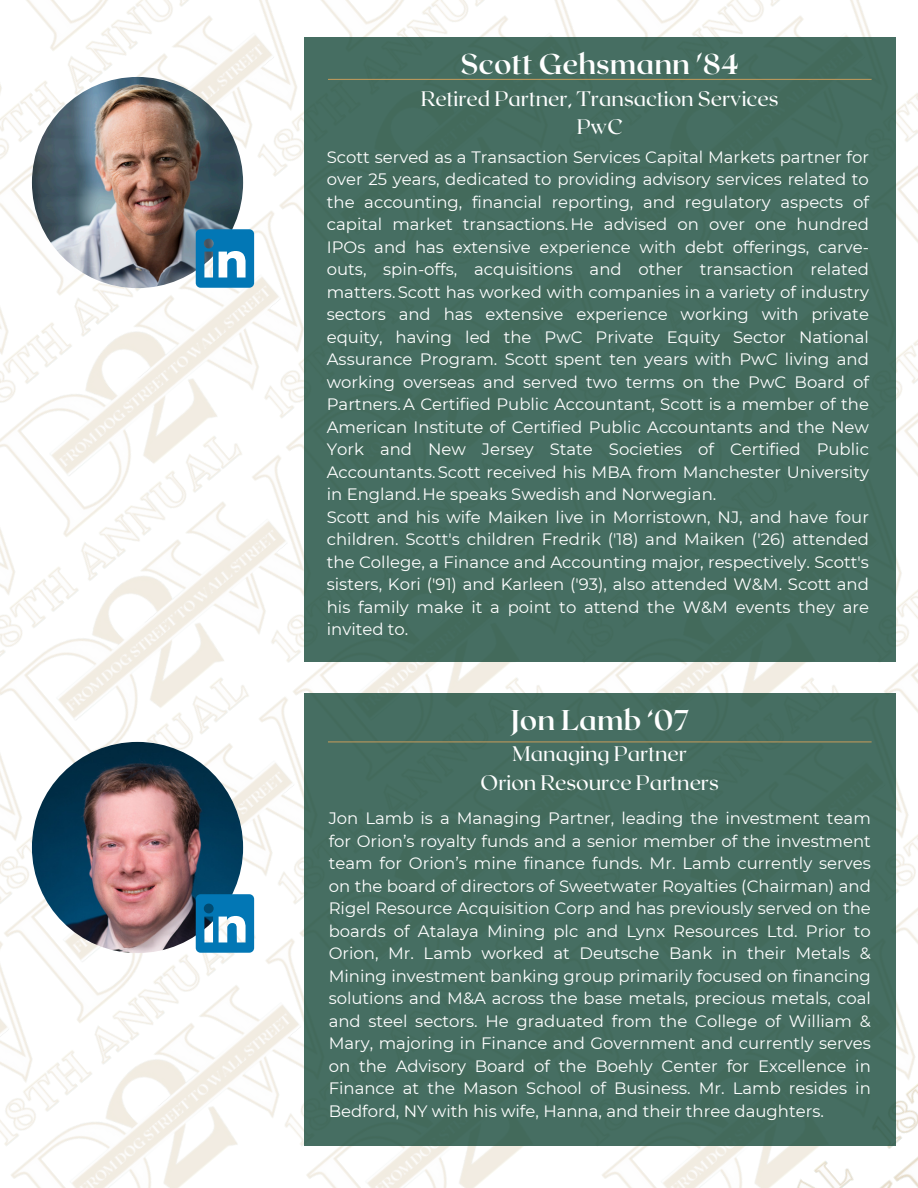
<style>
.page{position:relative;width:918px;height:1188px;background:#fff}
.page>*{position:absolute;margin:0;border:0;box-sizing:border-box;transform-origin:0 0}
.t1{font:700 28.5px "Roxborough CF";color:#fff}
.t2{font:21px/28.2px "Roxborough CF";color:#fff;text-align:center}
.t3{font:16.5px/22.5px "Montserrat";color:#fff;text-align:justify}
</style>
<div class="page">
<img style="left:95px;top:563px;width:209px;height:59px">
<img style="left:398px;top:662px;width:127px;height:31px">
<img style="left:536px;top:662px;width:285px;height:31px">
<img style="left:95px;top:622px;width:303px;height:242px">
<img style="left:89px;top:321px;width:215px;height:242px">
<img style="left:82px;top:77px;width:222px;height:244px">
<img style="left:212px;top:0;width:295px;height:78px">
<img style="left:507px;top:0;width:302px;height:38px">
<img style="left:82px;top:0;width:289px;height:77px">
<img style="left:404px;top:1146px;width:120px;height:42px">
<img style="left:0;top:864px;width:404px;height:324px">
<img style="left:0;top:625px;width:102px;height:426px">
<img style="left:896px;top:340px;width:22px;height:40px">
<img style="left:896px;top:380px;width:22px;height:240px">
<img style="left:809px;top:0;width:109px;height:243px">
<img style="left:0;top:379px;width:95px;height:427px">
<img style="left:0;top:273px;width:89px;height:292px">
<img style="left:0;top:0;width:82px;height:322px">
<img style="left:832px;top:620px;width:86px;height:247px">
<img style="left:896px;top:867px;width:22px;height:239px">
<img style="left:602px;top:1106px;width:316px;height:82px">
<div style="left:304px;top:38px;width:592px;height:624px;background:#466e62"></div>
<img style="left:32px;top:77px;width:211px;height:211px;border-radius:50%">
<svg style="left:196px;top:229px;width:58px;height:59px"></svg>
<hr style="left:328px;top:79px;width:544px;height:1px;background:#b9975b">
<div style="left:304px;top:693px;width:592px;height:453px;background:#466e62"></div>
<img style="left:32px;top:742px;width:211px;height:211px;border-radius:50%">
<svg style="left:196px;top:894px;width:58px;height:59px"></svg>
<hr style="left:328px;top:741px;width:544px;height:1px;background:#b9975b">
<p class="t1" style="left:461px;top:46px;width:280px">Scott Gehsmann '84</p>
<p class="t2" style="left:421px;top:83px;width:359px">Retired Partner, Transaction Services<br>PwC</p>
<p class="t3" style="left:327px;top:146px;width:544px">Scott served as a Transaction Services Capital Markets partner for over 25 years, dedicated to providing advisory services related to the accounting, financial reporting, and regulatory aspects of capital market transactions.He advised on over one hundred IPOs and has extensive experience with debt offerings, carve&shy;outs, spin-offs, acquisitions and other transaction related matters.Scott has worked with companies in a variety of industry sectors and has extensive experience working with private equity, having led the PwC Private Equity Sector National Assurance Program. Scott spent ten years with PwC living and working overseas and served two terms on the PwC Board of Partners.A Certified Public Accountant, Scott is a member of the American Institute of Certified Public Accountants and the New York and New Jersey State Societies of Certified Public Accountants.Scott received his MBA from Manchester University in England.He speaks Swedish and Norwegian.</p>
<p class="t3" style="left:327px;top:506px;width:544px">Scott and his wife Maiken live in Morristown, NJ, and have four children. Scott's children Fredrik ('18) and Maiken ('26) attended the College, a Finance and Accounting major, respectively. Scott's sisters, Kori ('91) and Karleen ('93), also attended W&amp;M. Scott and his family make it a point to attend the W&amp;M events they are invited to.</p>
<p class="t1" style="left:510px;top:701px;width:181px">Jon Lamb ‘07</p>
<p class="t2" style="left:481px;top:739px;width:240px">Managing Partner<br>Orion Resource Partners</p>
<p class="t3" style="left:329px;top:807px;width:544px">Jon Lamb is a Managing Partner, leading the investment team for Orion’s royalty funds and a senior member of the investment team for Orion’s mine finance funds. Mr. Lamb currently serves on the board of directors of Sweetwater Royalties (Chairman) and Rigel Resource Acquisition Corp and has previously served on the boards of Atalaya Mining plc and Lynx Resources Ltd. Prior to Orion, Mr. Lamb worked at Deutsche Bank in their Metals &amp; Mining investment banking group primarily focused on financing solutions and M&amp;A across the base metals, precious metals, coal and steel sectors. He graduated from the College of William &amp; Mary, majoring in Finance and Government and currently serves on the Advisory Board of the Boehly Center for Excellence in Finance at the Mason School of Business. Mr. Lamb resides in Bedford, NY with his wife, Hanna, and their three daughters.</p>
</div>
